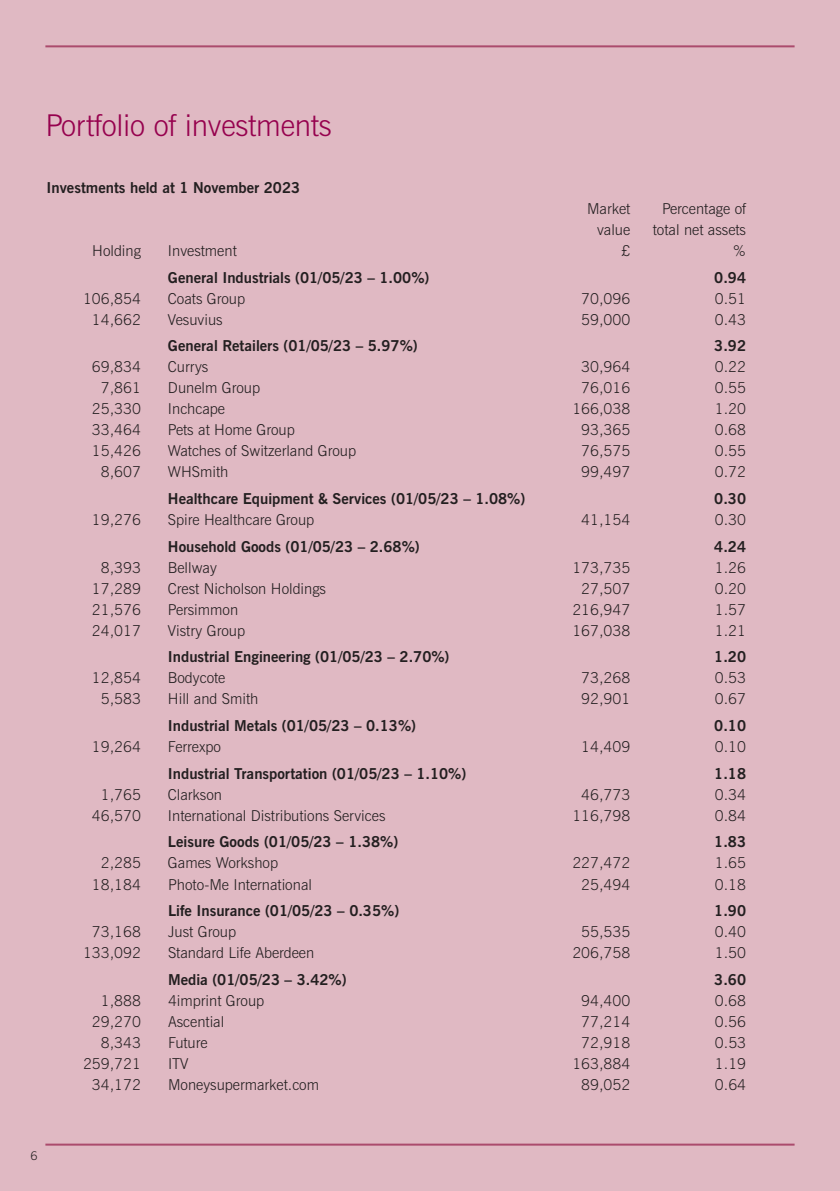
<style>
.page{position:relative;width:840px;height:1191px;background:#fff}
.page>*{position:absolute;margin:0;border:0;box-sizing:border-box;transform-origin:0 0}
.t1{font:300 30px "News Gothic BT";letter-spacing:-.01em;color:#96014e}
.t2{font:300 15px "News Gothic BT";color:#231f20}
.t3{font:700 15px "News Gothic BT";color:#231f20}
.t4{font:300 12px "News Gothic BT";color:#231f20}
</style>
<div class="page">
<div style="left:0;top:0;width:839px;height:1191px;background:#e0b9c3"></div>
<hr style="left:45px;top:45px;width:749px;height:2px;background:#ab4b6d">
<hr style="left:45px;top:1143px;width:749px;height:2px;background:#ab4b6d">
<h1 class="t1" style="left:45px;top:114px;width:288px">Portfolio of investments</h1>
<p class="t3" style="left:47px;top:179px;width:255px">Investments held at 1 November 2023</p>
<p class="t2" style="left:586px;top:203px;width:45px">Market</p>
<p class="t2" style="left:661px;top:203px;width:85px">Percentage of</p>
<p class="t2" style="left:596px;top:224px;width:35px">value</p>
<p class="t2" style="left:652px;top:224px;width:95px">total net assets</p>
<p class="t2" style="left:92px;top:245px;width:50px">Holding</p>
<p class="t2" style="left:168px;top:245px;width:70px">Investment</p>
<p class="t2" style="left:621px;top:245px;width:10px">£</p>
<p class="t2" style="left:732px;top:245px;width:15px">%</p>
<p class="t3" style="left:168px;top:269px;width:263px">General Industrials (01/05/23 – 1.00%)</p>
<p class="t3" style="left:713px;top:269px;width:33px">0.94</p>
<p class="t2" style="left:83px;top:293px;width:59px">106,854</p>
<p class="t2" style="left:168px;top:293px;width:79px">Coats Group</p>
<p class="t2" style="left:581px;top:293px;width:51px">70,096</p>
<p class="t2" style="left:714px;top:293px;width:33px">0.51</p>
<p class="t2" style="left:92px;top:314px;width:51px">14,662</p>
<p class="t2" style="left:168px;top:314px;width:56px">Vesuvius</p>
<p class="t2" style="left:581px;top:314px;width:51px">59,000</p>
<p class="t2" style="left:714px;top:314px;width:33px">0.43</p>
<p class="t3" style="left:168px;top:337px;width:251px">General Retailers (01/05/23 – 5.97%)</p>
<p class="t3" style="left:713px;top:337px;width:33px">3.92</p>
<p class="t2" style="left:92px;top:361px;width:51px">69,834</p>
<p class="t2" style="left:168px;top:361px;width:42px">Currys</p>
<p class="t2" style="left:581px;top:361px;width:51px">30,964</p>
<p class="t2" style="left:714px;top:361px;width:33px">0.22</p>
<p class="t2" style="left:101px;top:382px;width:42px">7,861</p>
<p class="t2" style="left:168px;top:382px;width:94px">Dunelm Group</p>
<p class="t2" style="left:581px;top:382px;width:51px">76,016</p>
<p class="t2" style="left:714px;top:382px;width:33px">0.55</p>
<p class="t2" style="left:92px;top:403px;width:51px">25,330</p>
<p class="t2" style="left:168px;top:403px;width:59px">Inchcape</p>
<p class="t2" style="left:572px;top:403px;width:59px">166,038</p>
<p class="t2" style="left:714px;top:403px;width:33px">1.20</p>
<p class="t2" style="left:92px;top:424px;width:51px">33,464</p>
<p class="t2" style="left:168px;top:424px;width:128px">Pets at Home Group</p>
<p class="t2" style="left:581px;top:424px;width:51px">93,365</p>
<p class="t2" style="left:714px;top:424px;width:33px">0.68</p>
<p class="t2" style="left:92px;top:445px;width:51px">15,426</p>
<p class="t2" style="left:168px;top:445px;width:190px">Watches of Switzerland Group</p>
<p class="t2" style="left:581px;top:445px;width:51px">76,575</p>
<p class="t2" style="left:714px;top:445px;width:33px">0.55</p>
<p class="t2" style="left:101px;top:466px;width:42px">8,607</p>
<p class="t2" style="left:168px;top:466px;width:62px">WHSmith</p>
<p class="t2" style="left:581px;top:466px;width:51px">99,497</p>
<p class="t2" style="left:714px;top:466px;width:33px">0.72</p>
<p class="t3" style="left:168px;top:490px;width:358px">Healthcare Equipment &amp; Services (01/05/23 – 1.08%)</p>
<p class="t3" style="left:713px;top:490px;width:33px">0.30</p>
<p class="t2" style="left:92px;top:514px;width:51px">19,276</p>
<p class="t2" style="left:168px;top:514px;width:148px">Spire Healthcare Group</p>
<p class="t2" style="left:581px;top:514px;width:51px">41,154</p>
<p class="t2" style="left:714px;top:514px;width:33px">0.30</p>
<p class="t3" style="left:168px;top:538px;width:253px">Household Goods (01/05/23 – 2.68%)</p>
<p class="t3" style="left:713px;top:538px;width:33px">4.24</p>
<p class="t2" style="left:101px;top:562px;width:42px">8,393</p>
<p class="t2" style="left:168px;top:562px;width:50px">Bellway</p>
<p class="t2" style="left:572px;top:562px;width:59px">173,735</p>
<p class="t2" style="left:714px;top:562px;width:33px">1.26</p>
<p class="t2" style="left:92px;top:583px;width:51px">17,289</p>
<p class="t2" style="left:168px;top:583px;width:159px">Crest Nicholson Holdings</p>
<p class="t2" style="left:581px;top:583px;width:51px">27,507</p>
<p class="t2" style="left:714px;top:583px;width:33px">0.20</p>
<p class="t2" style="left:92px;top:604px;width:51px">21,576</p>
<p class="t2" style="left:168px;top:604px;width:72px">Persimmon</p>
<p class="t2" style="left:572px;top:604px;width:59px">216,947</p>
<p class="t2" style="left:714px;top:604px;width:33px">1.57</p>
<p class="t2" style="left:92px;top:625px;width:51px">24,017</p>
<p class="t2" style="left:168px;top:625px;width:79px">Vistry Group</p>
<p class="t2" style="left:572px;top:625px;width:59px">167,038</p>
<p class="t2" style="left:714px;top:625px;width:33px">1.21</p>
<p class="t3" style="left:168px;top:648px;width:283px">Industrial Engineering (01/05/23 – 2.70%)</p>
<p class="t3" style="left:713px;top:648px;width:33px">1.20</p>
<p class="t2" style="left:92px;top:672px;width:51px">12,854</p>
<p class="t2" style="left:168px;top:672px;width:59px">Bodycote</p>
<p class="t2" style="left:581px;top:672px;width:51px">73,268</p>
<p class="t2" style="left:714px;top:672px;width:33px">0.53</p>
<p class="t2" style="left:101px;top:693px;width:42px">5,583</p>
<p class="t2" style="left:168px;top:693px;width:92px">Hill and Smith</p>
<p class="t2" style="left:581px;top:693px;width:51px">92,901</p>
<p class="t2" style="left:714px;top:693px;width:33px">0.67</p>
<p class="t3" style="left:168px;top:717px;width:249px">Industrial Metals (01/05/23 – 0.13%)</p>
<p class="t3" style="left:713px;top:717px;width:33px">0.10</p>
<p class="t2" style="left:92px;top:741px;width:51px">19,264</p>
<p class="t2" style="left:168px;top:741px;width:54px">Ferrexpo</p>
<p class="t2" style="left:581px;top:741px;width:51px">14,409</p>
<p class="t2" style="left:714px;top:741px;width:33px">0.10</p>
<p class="t3" style="left:168px;top:765px;width:300px">Industrial Transportation (01/05/23 – 1.10%)</p>
<p class="t3" style="left:713px;top:765px;width:33px">1.18</p>
<p class="t2" style="left:101px;top:789px;width:42px">1,765</p>
<p class="t2" style="left:168px;top:789px;width:56px">Clarkson</p>
<p class="t2" style="left:581px;top:789px;width:51px">46,773</p>
<p class="t2" style="left:714px;top:789px;width:33px">0.34</p>
<p class="t2" style="left:92px;top:810px;width:51px">46,570</p>
<p class="t2" style="left:168px;top:810px;width:219px">International Distributions Services</p>
<p class="t2" style="left:572px;top:810px;width:59px">116,798</p>
<p class="t2" style="left:714px;top:810px;width:33px">0.84</p>
<p class="t3" style="left:168px;top:833px;width:232px">Leisure Goods (01/05/23 – 1.38%)</p>
<p class="t3" style="left:713px;top:833px;width:33px">1.83</p>
<p class="t2" style="left:101px;top:857px;width:42px">2,285</p>
<p class="t2" style="left:168px;top:857px;width:111px">Games Workshop</p>
<p class="t2" style="left:572px;top:857px;width:59px">227,472</p>
<p class="t2" style="left:714px;top:857px;width:33px">1.65</p>
<p class="t2" style="left:92px;top:878px;width:51px">18,184</p>
<p class="t2" style="left:168px;top:878px;width:145px">Photo-Me International</p>
<p class="t2" style="left:581px;top:878px;width:51px">25,494</p>
<p class="t2" style="left:714px;top:878px;width:33px">0.18</p>
<p class="t3" style="left:168px;top:902px;width:233px">Life Insurance (01/05/23 – 0.35%)</p>
<p class="t3" style="left:714px;top:902px;width:33px">1.90</p>
<p class="t2" style="left:92px;top:926px;width:51px">73,168</p>
<p class="t2" style="left:168px;top:926px;width:70px">Just Group</p>
<p class="t2" style="left:581px;top:926px;width:51px">55,535</p>
<p class="t2" style="left:714px;top:926px;width:33px">0.40</p>
<p class="t2" style="left:83px;top:947px;width:59px">133,092</p>
<p class="t2" style="left:168px;top:947px;width:148px">Standard Life Aberdeen</p>
<p class="t2" style="left:572px;top:947px;width:59px">206,758</p>
<p class="t2" style="left:714px;top:947px;width:33px">1.50</p>
<p class="t3" style="left:168px;top:971px;width:180px">Media (01/05/23 – 3.42%)</p>
<p class="t3" style="left:714px;top:971px;width:33px">3.60</p>
<p class="t2" style="left:101px;top:995px;width:42px">1,888</p>
<p class="t2" style="left:168px;top:995px;width:98px">4imprint Group</p>
<p class="t2" style="left:581px;top:995px;width:51px">94,400</p>
<p class="t2" style="left:714px;top:995px;width:33px">0.68</p>
<p class="t2" style="left:92px;top:1016px;width:51px">29,270</p>
<p class="t2" style="left:168px;top:1016px;width:58px">Ascential</p>
<p class="t2" style="left:581px;top:1016px;width:51px">77,214</p>
<p class="t2" style="left:714px;top:1016px;width:33px">0.56</p>
<p class="t2" style="left:101px;top:1037px;width:42px">8,343</p>
<p class="t2" style="left:168px;top:1037px;width:41px">Future</p>
<p class="t2" style="left:581px;top:1037px;width:51px">72,918</p>
<p class="t2" style="left:714px;top:1037px;width:33px">0.53</p>
<p class="t2" style="left:83px;top:1058px;width:59px">259,721</p>
<p class="t2" style="left:168px;top:1058px;width:22px">ITV</p>
<p class="t2" style="left:572px;top:1058px;width:59px">163,884</p>
<p class="t2" style="left:714px;top:1058px;width:33px">1.19</p>
<p class="t2" style="left:92px;top:1079px;width:51px">34,172</p>
<p class="t2" style="left:168px;top:1079px;width:152px">Moneysupermarket.com</p>
<p class="t2" style="left:581px;top:1079px;width:51px">89,052</p>
<p class="t2" style="left:714px;top:1079px;width:33px">0.64</p>
<p class="t4" style="left:31px;top:1151px;width:9px">6</p>
</div>
